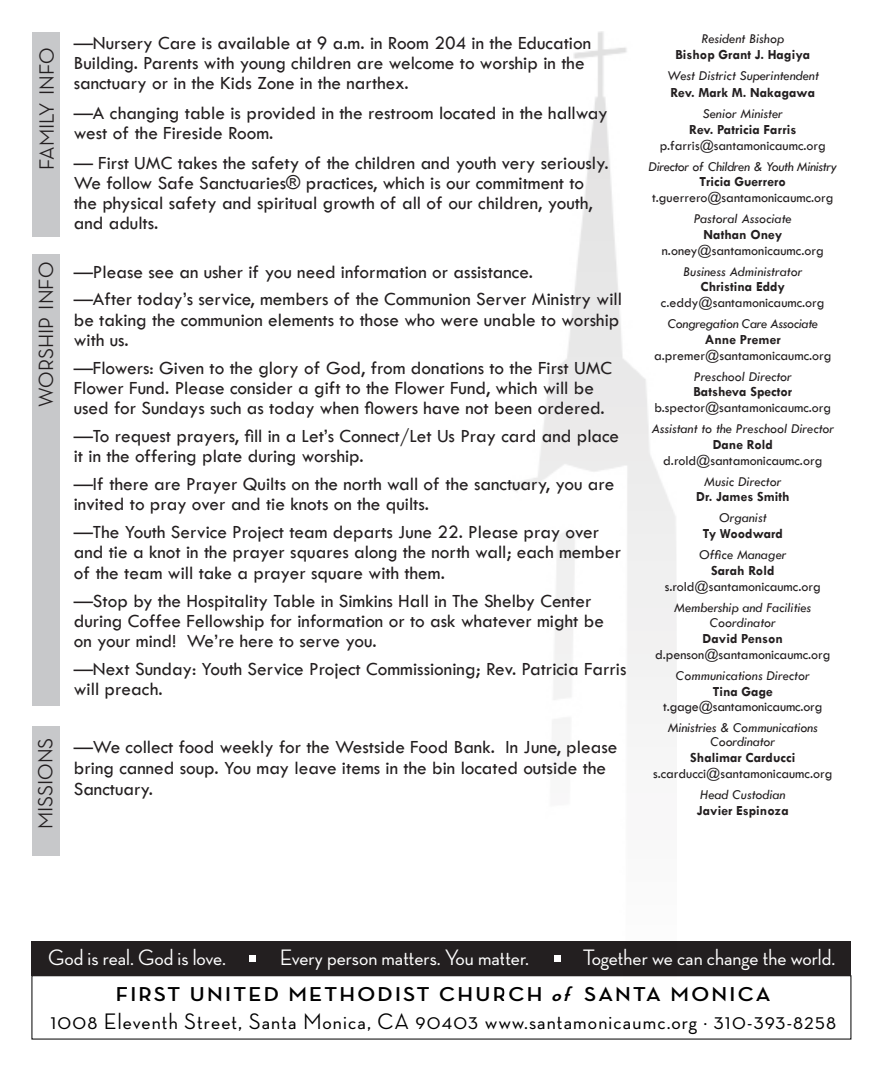
<style>
.page{position:relative;width:882px;height:1071px;background:#fff}
.page>*{position:absolute;margin:0;border:0;box-sizing:border-box;transform-origin:0 0}
.t1{font:500 22.93px "Neutra Disp";letter-spacing:.05em;color:#000}
.t2{font:500 22.75px "Neutra Disp";color:#fff}
.t3{font:500 21px "Neutra Disp";color:#231f20}
.t4{font:700 20.47px "Neutra Disp";letter-spacing:.1em;color:#000;scale:1.11 1}
.t5{font:19.25px/20.1px "Tw Cen";color:#231f20}
.t6{font:14px "Tw Cen";color:#231f20}
.t7{font:italic 14px "Tw Cen";color:#231f20}
.t8{font:700 14px "Tw Cen";color:#231f20}
.t9{font:italic 14px "Tw Cen";letter-spacing:-.025em;color:#231f20}
.s1{font-style:italic}
</style>
<div class="page">
<div style="left:32px;top:942px;width:819px;height:34px;background:#231f20"></div>
<svg style="left:249px;top:955px;width:6px;height:6px"></svg>
<img style="left:508px;top:32px;width:169px;height:945px">
<div style="left:32px;top:32px;width:28px;height:205px;background:#c7c8ca"></div>
<div style="left:32px;top:254px;width:28px;height:452px;background:#c7c8ca"></div>
<div style="left:32px;top:726px;width:28px;height:130px;background:#c7c8ca"></div>
<p class="t3" style="left:35px;top:170px;width:124px;rotate:-90deg">FAMILY INFO</p>
<p class="t3" style="left:34px;top:407px;width:146px;rotate:-90deg">WORSHIP INFO</p>
<p class="t3" style="left:34px;top:829px;width:93px;rotate:-90deg">MISSIONS</p>
<p class="t5" style="left:74px;top:33px;width:519px">—Nursery Care is available at 9 a.m. in Room 204 in the Education<br>Building. Parents with young children are welcome to worship in the sanctuary or in the Kids Zone in the narthex.</p>
<p class="t5" style="left:74px;top:103px;width:535px">—A changing table is provided in the restroom located in the hallway west of the Fireside Room.</p>
<p class="t5" style="left:74px;top:153px;width:537px">— First UMC takes the safety of the children and youth very seriously.<br>We follow Safe Sanctuaries® practices, which is our commitment to</p>
<p class="t5" style="left:74px;top:193px;width:521px">the physical safety and spiritual growth of all of our children, youth,</p>
<p class="t5" style="left:74px;top:213px;width:86px">and adults.</p>
<p class="t5" style="left:74px;top:262px;width:461px">—Please see an usher if you need information or assistance.</p>
<p class="t5" style="left:74px;top:288px;width:550px;line-height:20.7px">—After today’s service, members of the Communion Server Ministry will be taking the communion elements to those who were unable to worship with us.</p>
<p class="t5" style="left:74px;top:358px;width:540px">—Flowers: Given to the glory of God, from donations to the First UMC<br>Flower Fund. Please consider a gift to the Flower Fund, which will be used for Sundays such as today when flowers have not been ordered.</p>
<p class="t5" style="left:74px;top:426px;width:547px">—To request prayers, fill in a Let’s Connect/Let Us Pray card and place it in the offering plate during worship.</p>
<p class="t5" style="left:74px;top:474px;width:542px">—If there are Prayer Quilts on the north wall of the sanctuary, you are</p>
<p class="t5" style="left:74px;top:494px;width:357px">invited to pray over and tie knots on the quilts.</p>
<p class="t5" style="left:74px;top:522px;width:549px">—The Youth Service Project team departs June 22. Please pray over and tie a knot in the prayer squares along the north wall; each member of the team will take a prayer square with them.</p>
<p class="t5" style="left:74px;top:590px;width:532px">—Stop by the Hospitality Table in Simkins Hall in The Shelby Center during Coffee Fellowship for information or to ask whatever might be</p>
<p class="t5" style="left:74px;top:631px;width:305px">on your mind! We’re here to serve you.</p>
<p class="t5" style="left:74px;top:659px;width:554px">—Next Sunday: Youth Service Project Commissioning; Rev. Patricia Farris will preach.</p>
<p class="t5" style="left:74px;top:736px;width:545px;line-height:21px">—We collect food weekly for the Westside Food Bank. In June, please bring canned soup. You may leave items in the bin located outside the<br>Sanctuary.</p>
<p class="t7" style="left:702px;top:30px;width:84px">Resident Bishop</p>
<p class="t8" style="left:675px;top:46px;width:136px">Bishop Grant J. Hagiya</p>
<p class="t7" style="left:667px;top:67px;width:154px">West District Superintendent</p>
<p class="t8" style="left:671px;top:84px;width:146px">Rev. Mark M. Nakagawa</p>
<p class="t7" style="left:703px;top:105px;width:82px">Senior Minister</p>
<p class="t8" style="left:689px;top:121px;width:109px">Rev. Patricia Farris</p>
<p class="t6" style="left:660px;top:137px;width:168px">p.farris@santamonicaumc.org</p>
<p class="t9" style="left:649px;top:158px;width:190px">Director of Children &amp; Youth Ministry</p>
<p class="t8" style="left:700px;top:174px;width:88px">Tricia Guerrero</p>
<p class="t6" style="left:652px;top:189px;width:183px">t.guerrero@santamonicaumc.org</p>
<p class="t7" style="left:694px;top:210px;width:99px">Pastoral Associate</p>
<p class="t8" style="left:704px;top:226px;width:80px">Nathan Oney</p>
<p class="t6" style="left:662px;top:242px;width:163px">n.oney@santamonicaumc.org</p>
<p class="t7" style="left:683px;top:263px;width:121px">Business Administrator</p>
<p class="t8" style="left:701px;top:279px;width:86px">Christina Eddy</p>
<p class="t6" style="left:661px;top:294px;width:165px">c.eddy@santamonicaumc.org</p>
<p class="t9" style="left:668px;top:315px;width:152px">Congregation Care Associate</p>
<p class="t8" style="left:705px;top:331px;width:77px">Anne Premer</p>
<p class="t6" style="left:654px;top:347px;width:179px">a.premer@santamonicaumc.org</p>
<p class="t7" style="left:694px;top:368px;width:100px">Preschool Director</p>
<p class="t8" style="left:693px;top:384px;width:100px">Batsheva Spector</p>
<p class="t6" style="left:654px;top:399px;width:178px">b.spector@santamonicaumc.org</p>
<p class="t7" style="left:651px;top:420px;width:184px">Assistant to the Preschool Director</p>
<p class="t8" style="left:713px;top:436px;width:62px">Dane Rold</p>
<p class="t6" style="left:663px;top:452px;width:161px">d.rold@santamonicaumc.org</p>
<p class="t7" style="left:704px;top:473px;width:79px">Music Director</p>
<p class="t8" style="left:696px;top:489px;width:95px">Dr. James Smith</p>
<p class="t7" style="left:719px;top:510px;width:49px">Organist</p>
<p class="t8" style="left:703px;top:525px;width:82px">Ty Woodward</p>
<p class="t7" style="left:699px;top:546px;width:89px">Office Manager</p>
<p class="t8" style="left:711px;top:562px;width:65px">Sarah Rold</p>
<p class="t6" style="left:665px;top:578px;width:157px">s.rold@santamonicaumc.org</p>
<p class="t7" style="left:674px;top:599px;width:139px">Membership and Facilities</p>
<p class="t7" style="left:710px;top:615px;width:68px">Coordinator</p>
<p class="t8" style="left:703px;top:630px;width:82px">David Penson</p>
<p class="t6" style="left:655px;top:646px;width:177px">d.penson@santamonicaumc.org</p>
<p class="t7" style="left:676px;top:667px;width:135px">Communications Director</p>
<p class="t8" style="left:713px;top:683px;width:62px">Tina Gage</p>
<p class="t6" style="left:663px;top:699px;width:161px">t.gage@santamonicaumc.org</p>
<p class="t7" style="left:668px;top:720px;width:152px">Ministries &amp; Communications</p>
<p class="t7" style="left:711px;top:734px;width:66px">Coordinator</p>
<p class="t8" style="left:690px;top:749px;width:107px">Shalimar Carducci</p>
<p class="t6" style="left:653px;top:765px;width:181px">s.carducci@santamonicaumc.org</p>
<p class="t7" style="left:700px;top:786px;width:87px">Head Custodian</p>
<p class="t8" style="left:697px;top:802px;width:93px">Javier Espinoza</p>
<p class="t2" style="left:48px;top:944px;width:179px">God is real. God is love.</p>
<p class="t2" style="left:280px;top:944px;width:251px">Every person matters. You matter.</p>
<p class="t2" style="left:583px;top:944px;width:254px">Together we can change the world.</p>
<p class="t4" style="left:116px;top:983px;width:591px">FIRST UNITED METHODIST CHURCH <span class="s1">of</span> SANTA MONICA</p>
<p class="t1" style="left:50px;top:1009px;width:787px">1008 Eleventh Street, Santa Monica, CA 90403 www.santamonicaumc.org · 310-393-8258</p>
</div>
